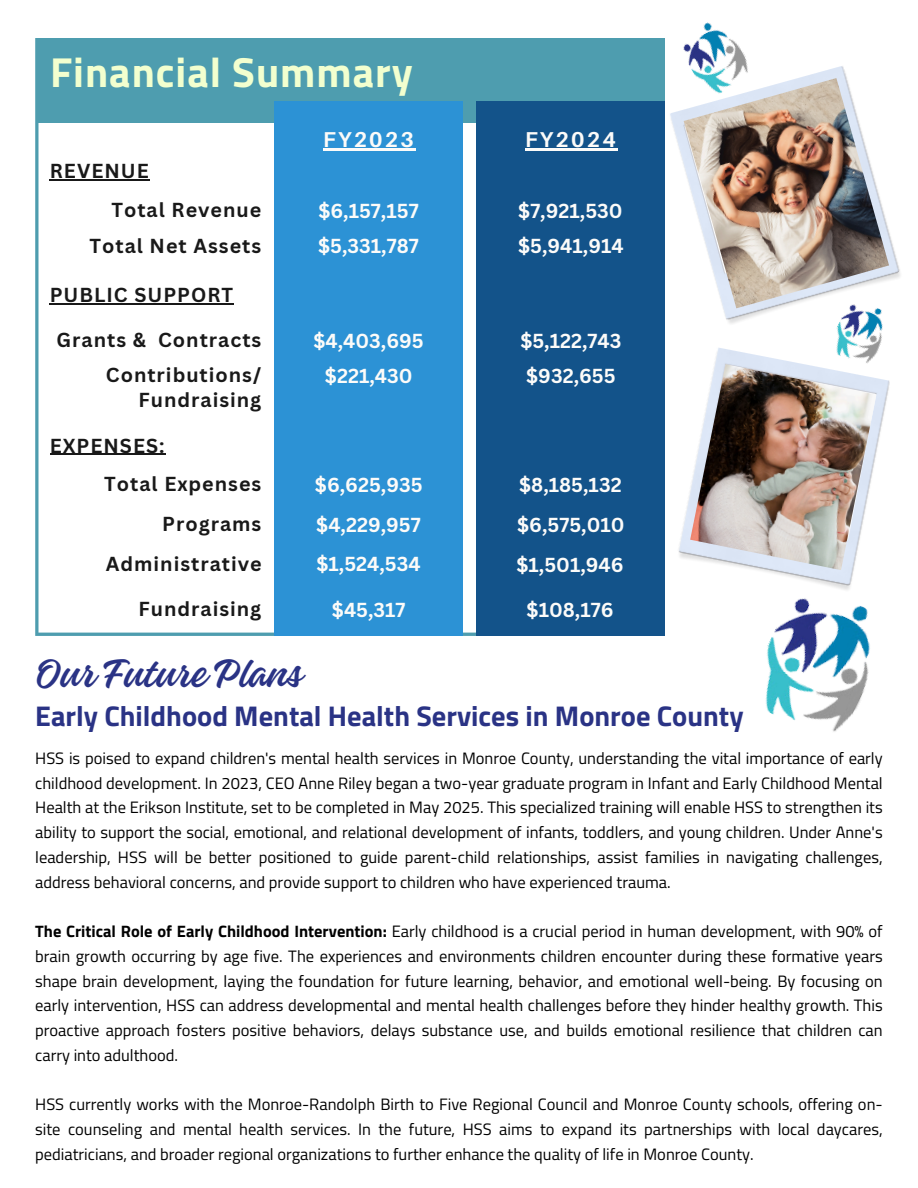
<style>
.page{position:relative;width:918px;height:1188px;background:#fff}
.page>*{position:absolute;margin:0;border:0;box-sizing:border-box;transform-origin:0 0}
.t1{font:700 42px "Titillium Web";letter-spacing:.025em;color:#f2ffcf}
.t2{font:42px "Gladiola";color:#2a3385}
.t3{font:700 28.5px "Titillium Web";color:#2a3385}
.t4{font:700 21.45px "Aileron";letter-spacing:.1em;color:#fcfbf9}
.t5{font:700 19.65px "Canva Sans";color:#fcfbf9}
.t6{font:700 19.65px/24.8px "Canva Sans";letter-spacing:.05em;color:#191919;text-align:right}
.t7{font:16.5px/24.8px "Titillium Web";color:#000;text-align:justify}
.s1{font-weight:700}
</style>
<div class="page">
<svg style="left:35px;top:38px;width:630px;height:598px"></svg>
<div style="left:37px;top:38px;width:627px;height:84px;background:#4e9daf"></div>
<div style="left:274px;top:101px;width:189px;height:535px;background:#2c92d5"></div>
<div style="left:476px;top:101px;width:189px;height:535px;background:#13538a"></div>
<img style="left:670px;top:66px;width:230px;height:258px">
<img style="left:684px;top:78px;width:205px;height:230px">
<img style="left:678px;top:348px;width:212px;height:229px">
<img style="left:690px;top:364px;width:186px;height:206px">
<hr style="left:50px;top:180px;width:100px;height:1px;background:#191919">
<hr style="left:50px;top:304px;width:184px;height:1px;background:#191919">
<hr style="left:50px;top:454px;width:116px;height:1px;background:#191919">
<hr style="left:323px;top:148px;width:93px;height:2px;background:#fcfbf9">
<hr style="left:525px;top:148px;width:93px;height:2px;background:#fcfbf9">
<img style="left:826px;top:296px;width:73px;height:76px">
<img style="left:765px;top:577px;width:105px;height:155px">
<img style="left:676px;top:22px;width:83px;height:78px">
<h4 class="t1" style="left:50px;top:40px;width:364px">Financial Summary</h4>
<h4 class="t4" style="left:323px;top:126px;width:92px">FY2023</h4>
<h4 class="t4" style="left:525px;top:126px;width:92px">FY2024</h4>
<h4 class="t6" style="left:50px;top:158px;width:101px">REVENUE</h4>
<h3 class="t6" style="left:111px;top:197px;width:151px">Total Revenue</h3>
<h4 class="t6" style="left:90px;top:233px;width:173px">Total Net Assets</h4>
<h4 class="t6" style="left:50px;top:282px;width:185px">PUBLIC SUPPORT</h4>
<h4 class="t6" style="left:57px;top:327px;width:206px">Grants &amp; Contracts</h4>
<h3 class="t6" style="left:106px;top:362px;width:157px">Contributions/<br>Fundraising</h3>
<h3 class="t6" style="left:50px;top:433px;width:116px">EXPENSES:</h3>
<h4 class="t6" style="left:104px;top:471px;width:159px">Total Expenses</h4>
<h4 class="t6" style="left:162px;top:511px;width:101px">Programs</h4>
<h3 class="t6" style="left:106px;top:551px;width:157px">Administrative</h3>
<h4 class="t6" style="left:138px;top:596px;width:124px">Fundraising</h4>
<h4 class="t5" style="left:318px;top:197px;width:102px">$6,157,157</h4>
<h4 class="t5" style="left:318px;top:232px;width:102px">$5,331,787</h4>
<h4 class="t5" style="left:313px;top:327px;width:112px">$4,403,695</h4>
<h4 class="t5" style="left:325px;top:362px;width:89px">$221,430</h4>
<p class="t5" style="left:315px;top:471px;width:109px">$6,625,935</p>
<h4 class="t5" style="left:316px;top:511px;width:106px">$4,229,957</h4>
<p class="t5" style="left:316px;top:550px;width:106px">$1,524,534</p>
<h4 class="t5" style="left:332px;top:596px;width:75px">$45,317</h4>
<p class="t5" style="left:518px;top:197px;width:106px">$7,921,530</p>
<h4 class="t5" style="left:518px;top:232px;width:107px">$5,941,914</h4>
<p class="t5" style="left:520px;top:327px;width:103px">$5,122,743</p>
<p class="t5" style="left:526px;top:362px;width:91px">$932,655</p>
<h4 class="t5" style="left:519px;top:471px;width:104px">$8,185,132</h4>
<h4 class="t5" style="left:517px;top:511px;width:109px">$6,575,010</h4>
<p class="t5" style="left:516px;top:551px;width:109px">$1,501,946</p>
<h2 class="t5" style="left:527px;top:596px;width:88px">$108,176</h2>
<h4 class="t2" style="left:35px;top:641px;width:267px">Our Future Plans</h4>
<h4 class="t3" style="left:35px;top:694px;width:710px">Early Childhood Mental Health Services in Monroe County</h4>
<h4 class="t7" style="left:35px;top:745px;width:849px">HSS is poised to expand children's mental health services in Monroe County, understanding the vital importance of early childhood development. In 2023, CEO Anne Riley began a two-year graduate program in Infant and Early Childhood Mental Health at the Erikson Institute, set to be completed in May 2025. This specialized training will enable HSS to strengthen its ability to support the social, emotional, and relational development of infants, toddlers, and young children. Under Anne's leadership, HSS will be better positioned to guide parent-child relationships, assist families in navigating challenges, address behavioral concerns, and provide support to children who have experienced trauma.</h4>
<h4 class="t7" style="left:35px;top:919px;width:849px"><span class="s1">The Critical Role of Early Childhood Intervention:</span> Early childhood is a crucial period in human development, with 90% of brain growth occurring by age five. The experiences and environments children encounter during these formative years shape brain development, laying the foundation for future learning, behavior, and emotional well-being. By focusing on early intervention, HSS can address developmental and mental health challenges before they hinder healthy growth. This proactive approach fosters positive behaviors, delays substance use, and builds emotional resilience that children can carry into adulthood.</h4>
<h4 class="t7" style="left:35px;top:1092px;width:849px">HSS currently works with the Monroe-Randolph Birth to Five Regional Council and Monroe County schools, offering on&shy;site counseling and mental health services. In the future, HSS aims to expand its partnerships with local daycares, pediatricians, and broader regional organizations to further enhance the quality of life in Monroe County.</h4>
</div>
